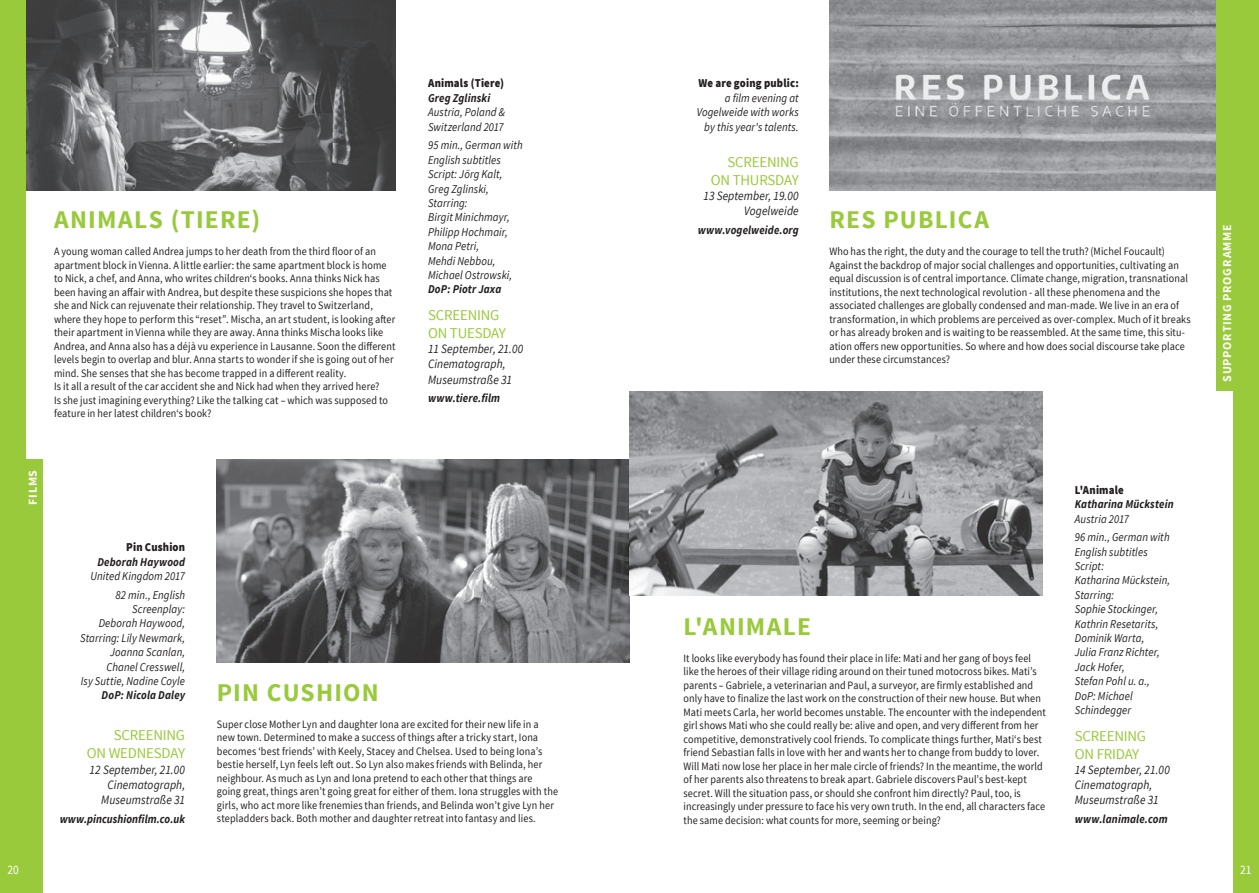
<style>
.page{position:relative;width:1259px;height:893px;background:#fff}
.page>*{position:absolute;margin:0;border:0;box-sizing:border-box;transform-origin:0 0}
.t1{font:700 25.5px "Source Sans Pro";letter-spacing:.045em;color:#99ca3b}
.t2{font:15px/18px "Source Sans Pro";letter-spacing:-.015em;color:#99ca3b}
.t3{font:italic 12.75px/15.3px "Source Sans Pro";letter-spacing:.005em;color:#231f20;scale:.9 1}
.t4{font:12.75px "Source Sans Pro";color:#fff;scale:.9 1}
.t5{font:italic 12px/14.4px "Source Sans Pro";letter-spacing:.01em;color:#231f20;scale:.9 1}
.t6{font:italic 700 12px "Source Sans Pro";letter-spacing:.015em;color:#231f20;scale:.9 1}
.t7{font:900 12px "Source Sans Pro";letter-spacing:.015em;color:#231f20;scale:.9 1}
.t8{font:700 12px "Source Sans Pro";letter-spacing:.065em;color:#fff}
.t9{font:11.25px/13.5px "Source Sans Pro";letter-spacing:.015em;color:#231f20;scale:.9 1}
</style>
<div class="page">
<img style="left:26px;top:0;width:369px;height:191px">
<img style="left:217px;top:459px;width:412px;height:204px">
<img style="left:629px;top:392px;width:413px;height:203px">
<img style="left:829px;top:0;width:387px;height:191px">
<div style="left:24px;top:459px;width:19px;height:434px;background:#99ca3b"></div>
<div style="left:0;top:0;width:26px;height:893px;background:#99ca3b"></div>
<div style="left:1216px;top:0;width:18px;height:391px;background:#99ca3b"></div>
<div style="left:1233px;top:0;width:26px;height:893px;background:#99ca3b"></div>
<h1 class="t1" style="left:54px;top:203px;width:208px">ANIMALS (TIERE)</h1>
<p class="t9" style="left:54px;top:245px;width:381px">A young woman called Andrea jumps to her death from the third floor of an apartment block in Vienna. A little earlier: the same apartment block is home to Nick, a chef, and Anna, who writes children‘s books. Anna thinks Nick has been having an affair with Andrea, but despite these suspicions she hopes that she and Nick can rejuvenate their relationship. They travel to Switzerland, where they hope to perform this “reset”. Mischa, an art student, is looking after their apartment in Vienna while they are away. Anna thinks Mischa looks like Andrea, and Anna also has a déjà vu experience in Lausanne. Soon the different levels begin to overlap and blur. Anna starts to wonder if she is going out of her mind. She senses that she has become trapped in a different reality.<br>Is it all a result of the car accident she and Nick had when they arrived here?<br>Is she just imagining everything? Like the talking cat – which was supposed to feature in her latest children‘s book?</p>
<p class="t7" style="left:428px;top:76px;width:86px">Animals (Tiere)</p>
<p class="t6" style="left:428px;top:90px;width:71px">Greg Zglinski</p>
<p class="t5" style="left:428px;top:105px;width:87px">Austria, Poland &amp;<br>Switzerland 2017</p>
<p class="t5" style="left:428px;top:138px;width:107px">95 min., German with<br>English subtitles<br>Script: Jörg Kalt,<br>Greg Zglinski,<br>Starring:<br>Birgit Minichmayr,<br>Philipp Hochmair,<br>Mona Petri,<br>Mehdi Nebbou,<br>Michael Ostrowski,</p>
<p class="t6" style="left:428px;top:282px;width:83px">DoP: Piotr Jaxa</p>
<h2 class="t2" style="left:428px;top:306px;width:79px">SCREENING<br>ON TUESDAY</h2>
<p class="t3" style="left:428px;top:341px;width:107px">11 September, 21.00<br>Cinematograph,<br>Museumstraße 31</p>
<p class="t6" style="left:428px;top:391px;width:82px">www.tiere.film</p>
<p class="t8" style="left:25px;top:505px;width:36px;rotate:-90deg">FILMS</p>
<p class="t7" style="left:126px;top:539px;width:67px">Pin Cushion</p>
<p class="t6" style="left:97px;top:554px;width:99px">Deborah Haywood</p>
<p class="t5" style="left:90px;top:567px;width:107px;line-height:18.6px;text-align:right">United Kingdom 2017<br>82 min., English</p>
<p class="t5" style="left:80px;top:602px;width:118px;text-align:right">Screenplay:<br>Deborah Haywood,<br>Starring: Lily Newmark,<br>Joanna Scanlan,<br>Chanel Cresswell,<br>Isy Suttie, Nadine Coyle</p>
<p class="t6" style="left:102px;top:688px;width:94px">DoP: Nicola Daley</p>
<h2 class="t2" style="left:87px;top:727px;width:100px;text-align:right">SCREENING<br>ON WEDNESDAY</h2>
<p class="t3" style="left:90px;top:762px;width:108px;text-align:right">12 September, 21.00<br>Cinematograph,<br>Museumstraße 31</p>
<p class="t6" style="left:60px;top:811px;width:141px">www.pincushionfilm.co.uk</p>
<h1 class="t1" style="left:217px;top:676px;width:163px">PIN CUSHION</h1>
<p class="t9" style="left:217px;top:717px;width:380px">Super close Mother Lyn and daughter Iona are excited for their new life in a new town. Determined to make a success of things after a tricky start, Iona becomes ‘best friends’ with Keely, Stacey and Chelsea. Used to being Iona’s bestie herself, Lyn feels left out. So Lyn also makes friends with Belinda, her neighbour. As much as Lyn and Iona pretend to each other that things are going great, things aren’t going great for either of them. Iona struggles with the girls, who act more like frenemies than friends, and Belinda won’t give Lyn her stepladders back. Both mother and daughter retreat into fantasy and lies.</p>
<p class="t7" style="left:698px;top:76px;width:113px">We are going public:</p>
<p class="t5" style="left:697px;top:91px;width:115px;text-align:right">a film evening at<br>Vogelweide with works by this year's talents.</p>
<h2 class="t2" style="left:711px;top:153px;width:89px;text-align:right">SCREENING<br>ON THURSDAY</h2>
<p class="t3" style="left:703px;top:188px;width:107px;text-align:right">13 September, 19.00<br>Vogelweide</p>
<p class="t6" style="left:698px;top:222px;width:114px">www.vogelweide.org</p>
<h1 class="t1" style="left:829px;top:203px;width:161px">RES PUBLICA</h1>
<p class="t9" style="left:829px;top:245px;width:403px">Who has the right, the duty and the courage to tell the truth? (Michel Foucault)<br>Against the backdrop of major social challenges and opportunities, cultivating an equal discussion is of central importance. Climate change, migration, transnational institutions, the next technological revolution - all these phenomena and the associated challenges are globally condensed and man-made. We live in an era of transformation, in which problems are perceived as over-complex. Much of it breaks or has already broken and is waiting to be reassembled. At the same time, this situ&shy;ation offers new opportunities. So where and how does social discourse take place under these circumstances?</p>
<p class="t8" style="left:1219px;top:382px;width:159px;rotate:-90deg">SUPPORTING PROGRAMME</p>
<h1 class="t1" style="left:683px;top:610px;width:129px">L'ANIMALE</h1>
<p class="t9" style="left:683px;top:652px;width:404px">It looks like everybody has found their place in life: Mati and her gang of boys feel like the heroes of their village riding around on their tuned motocross bikes. Mati’s parents – Gabriele, a veterinarian and Paul, a surveyor, are firmly established and only have to finalize the last work on the construction of their new house. But when Mati meets Carla, her world becomes unstable. The encounter with the independent girl shows Mati who she could really be: alive and open, and very different from her competitive, demonstratively cool friends. To complicate things further, Mati‘s best friend Sebastian falls in love with her and wants her to change from buddy to lover.<br>Will Mati now lose her place in her male circle of friends? In the meantime, the world of her parents also threatens to break apart. Gabriele discovers Paul’s best-kept secret. Will the situation pass, or should she confront him directly? Paul, too, is increasingly under pressure to face his very own truth. In the end, all characters face the same decision: what counts for more, seeming or being?</p>
<p class="t7" style="left:1074px;top:482px;width:56px">L'Animale</p>
<p class="t6" style="left:1074px;top:496px;width:111px">Katharina Mückstein</p>
<p class="t5" style="left:1074px;top:509px;width:107px;line-height:18.6px">Austria 2017<br>96 min., German with</p>
<p class="t5" style="left:1074px;top:544px;width:107px">English subtitles<br>Script:<br>Katharina Mückstein,<br>Starring:<br>Sophie Stockinger,<br>Kathrin Resetarits,<br>Dominik Warta,<br>Julia Franz Richter,<br>Jack Hofer,<br>Stefan Pohl u. a.,<br>DoP: Michael<br>Schindegger</p>
<h2 class="t2" style="left:1074px;top:727px;width:73px">SCREENING<br>ON FRIDAY</h2>
<p class="t3" style="left:1074px;top:762px;width:107px">14 September, 21.00<br>Cinematograph,<br>Museumstraße 31</p>
<p class="t6" style="left:1074px;top:811px;width:105px">www.lanimale.com</p>
<p class="t4" style="left:7px;top:862px;width:14px">20</p>
<p class="t4" style="left:1240px;top:862px;width:14px">21</p>
</div>
